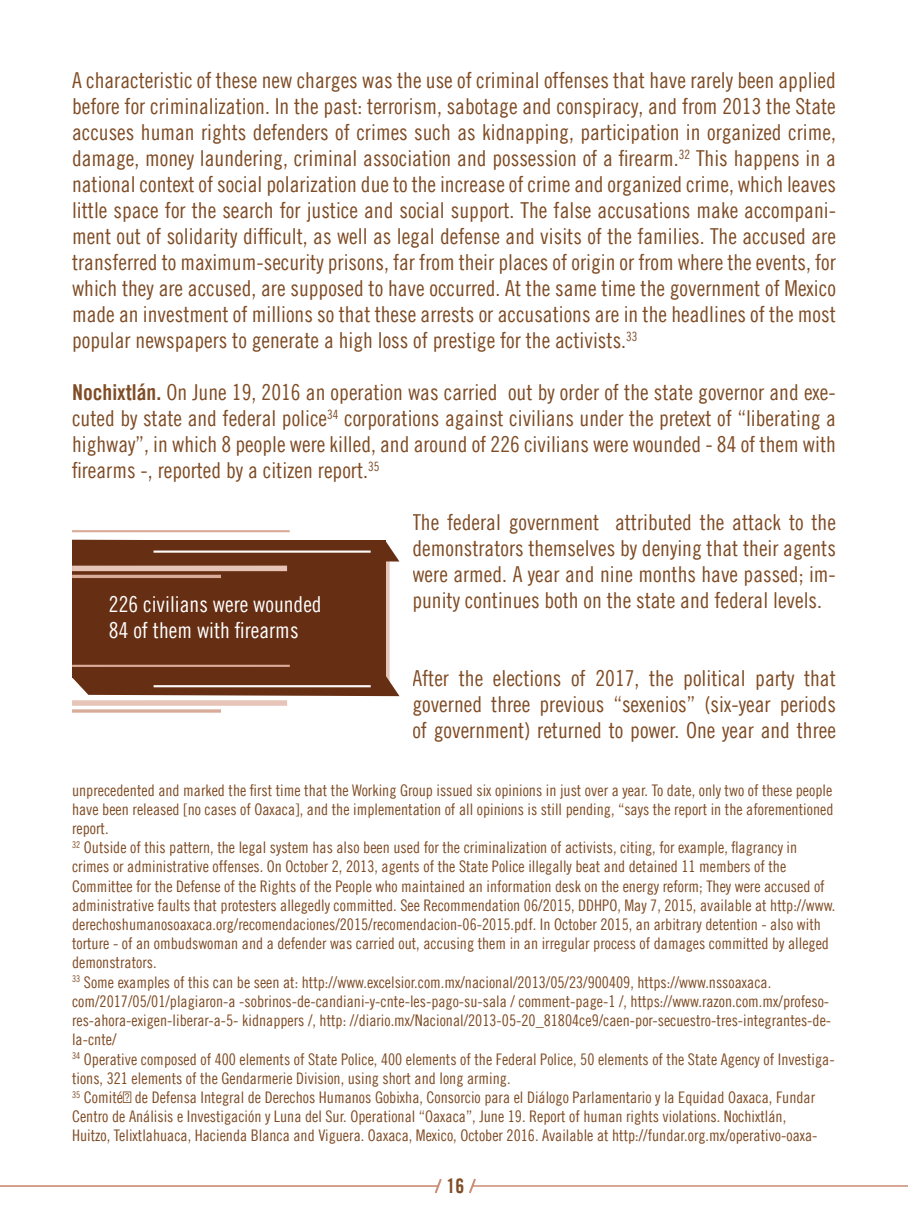
<style>
.page{position:relative;width:908px;height:1219px;background:#fff}
.page>*{position:absolute;margin:0;border:0;box-sizing:border-box;transform-origin:0 0}
.t1{font:22px/26px "Amnesty Trade Gothic Cn 18";color:#7f4c25;text-align:justify}
.t2{font:22px/26px "Amnesty Trade Gothic Cn 18";color:#fff}
.t3{font:20px "Amnesty Trade Gothic Bd Cn 20";color:#7f4c25}
.t4{font:16px/19.2px "Amnesty Trade Gothic Cn 18";color:#7f4c25}
.s1{font-family:"Amnesty Trade Gothic Bd Cn 20"}
</style>
<div class="page">
<hr style="left:0;top:1185px;width:438px;height:2px;background:#cb8d75">
<hr style="left:472px;top:1185px;width:435px;height:2px;background:#cb8d75">
<svg style="left:433px;top:1178px;width:9px;height:16px"></svg>
<svg style="left:469px;top:1178px;width:8px;height:16px"></svg>
<svg style="left:385px;top:561px;width:4px;height:115px"></svg>
<div style="left:72px;top:540px;width:313px;height:137px;background:#662e12"></div>
<div style="left:72px;top:566px;width:215px;height:5px;background:#e6c4b8"></div>
<hr style="left:72px;top:575px;width:149px;height:3px;background:#d9ab99">
<svg style="left:370px;top:540px;width:29px;height:21px"></svg>
<hr style="left:72px;top:530px;width:217px;height:2px;background:#d9ab99">
<hr style="left:153px;top:550px;width:217px;height:3px;background:#fcfafa">
<div style="left:72px;top:700px;width:215px;height:6px;background:#e6c4b8"></div>
<svg style="left:72px;top:709px;width:149px;height:4px"></svg>
<svg style="left:72px;top:676px;width:327px;height:20px;background:#723f25"></svg>
<hr style="left:72px;top:665px;width:218px;height:2px;background:#d9ab99">
<hr style="left:153px;top:685px;width:217px;height:2px;background:#fcfafa">
<p class="t1" style="left:72px;top:67px;width:765px">A characteristic of these new charges was the use of criminal offenses that have rarely been applied before for criminalization. In the past: terrorism, sabotage and conspiracy, and from 2013 the State accuses human rights defenders of crimes such as kidnapping, participation in organized crime, damage, money laundering, criminal association and possession of a firearm.<sup>32</sup> This happens in a national context of social polarization due to the increase of crime and organized crime, which leaves little space for the search for justice and social support. The false accusations make accompani&shy;ment out of solidarity difficult, as well as legal defense and visits of the families. The accused are transferred to maximum-security prisons, far from their places of origin or from where the events, for which they are accused, are supposed to have occurred. At the same time the government of Mexico made an investment of millions so that these arrests or accusations are in the headlines of the most popular newspapers to generate a high loss of prestige for the activists.<sup>33</sup></p>
<p class="t1" style="left:72px;top:379px;width:765px"><span class="s1">Nochixtlán.</span> On June 19, 2016 an operation was carried out by order of the state governor and exe&shy;cuted by state and federal police<sup>34</sup> corporations against civilians under the pretext of “liberating a highway”, in which 8 people were killed, and around of 226 civilians were wounded - 84 of them with firearms -, reported by a citizen report.<sup>35</sup></p>
<h1 class="t1" style="left:412px;top:509px;width:425px">The federal government attributed the attack to the demonstrators themselves by denying that their agents were armed. A year and nine months have passed; im&shy;punity continues both on the state and federal levels.</h1>
<h1 class="t2" style="left:109px;top:591px;width:214px">226 civilians were wounded<br>84 of them with firearms</h1>
<h1 class="t1" style="left:412px;top:665px;width:425px">After the elections of 2017, the political party that governed three previous “sexenios” (six-year periods of government) returned to power. One year and three</h1>
<p class="t4" style="left:72px;top:780px;width:764px">unprecedented and marked the first time that the Working Group issued six opinions in just over a year. To date, only two of these people have been released [no cases of Oaxaca], and the implementation of all opinions is still pending, “says the report in the aforementioned report.<br><sup>32</sup> Outside of this pattern, the legal system has also been used for the criminalization of activists, citing, for example, flagrancy in crimes or administrative offenses. On October 2, 2013, agents of the State Police illegally beat and detained 11 members of the Committee for the Defense of the Rights of the People who maintained an information desk on the energy reform; They were accused of administrative faults that protesters allegedly committed. See Recommendation 06/2015, DDHPO, May 7, 2015, available at http://www. derechoshumanosoaxaca.org/recomendaciones/2015/recomendacion-06-2015.pdf. In October 2015, an arbitrary detention - also with torture - of an ombudswoman and a defender was carried out, accusing them in an irregular process of damages committed by alleged demonstrators.<br><sup>33</sup> Some examples of this can be seen at: http://www.excelsior.com.mx/nacional/2013/05/23/900409, https://www.nssoaxaca. com/2017/05/01/plagiaron-a -sobrinos-de-candiani-y-cnte-les-pago-su-sala / comment-page-1 /, https://www.razon.com.mx/profeso&shy;res-ahora-exigen-liberar-a-5- kidnappers /, http: //diario.mx/Nacional/2013-05-20_81804ce9/caen-por-secuestro-tres-integrantes-de&shy;la-cnte/<br><sup>34</sup> Operative composed of 400 elements of State Police, 400 elements of the Federal Police, 50 elements of the State Agency of Investiga&shy;tions, 321 elements of the Gendarmerie Division, using short and long arming.<br><sup>35</sup> Comité́ de Defensa Integral de Derechos Humanos Gobixha, Consorcio para el Diálogo Parlamentario y la Equidad Oaxaca, Fundar Centro de Análisis e Investigación y Luna del Sur. Operational “Oaxaca”, June 19. Report of human rights violations. Nochixtlán,<br>Huitzo, Telixtlahuaca, Hacienda Blanca and Viguera. Oaxaca, Mexico, October 2016. Available at http://fundar.org.mx/operativo-oaxa-</p>
<p class="t3" style="left:446px;top:1174px;width:19px">16</p>
</div>
